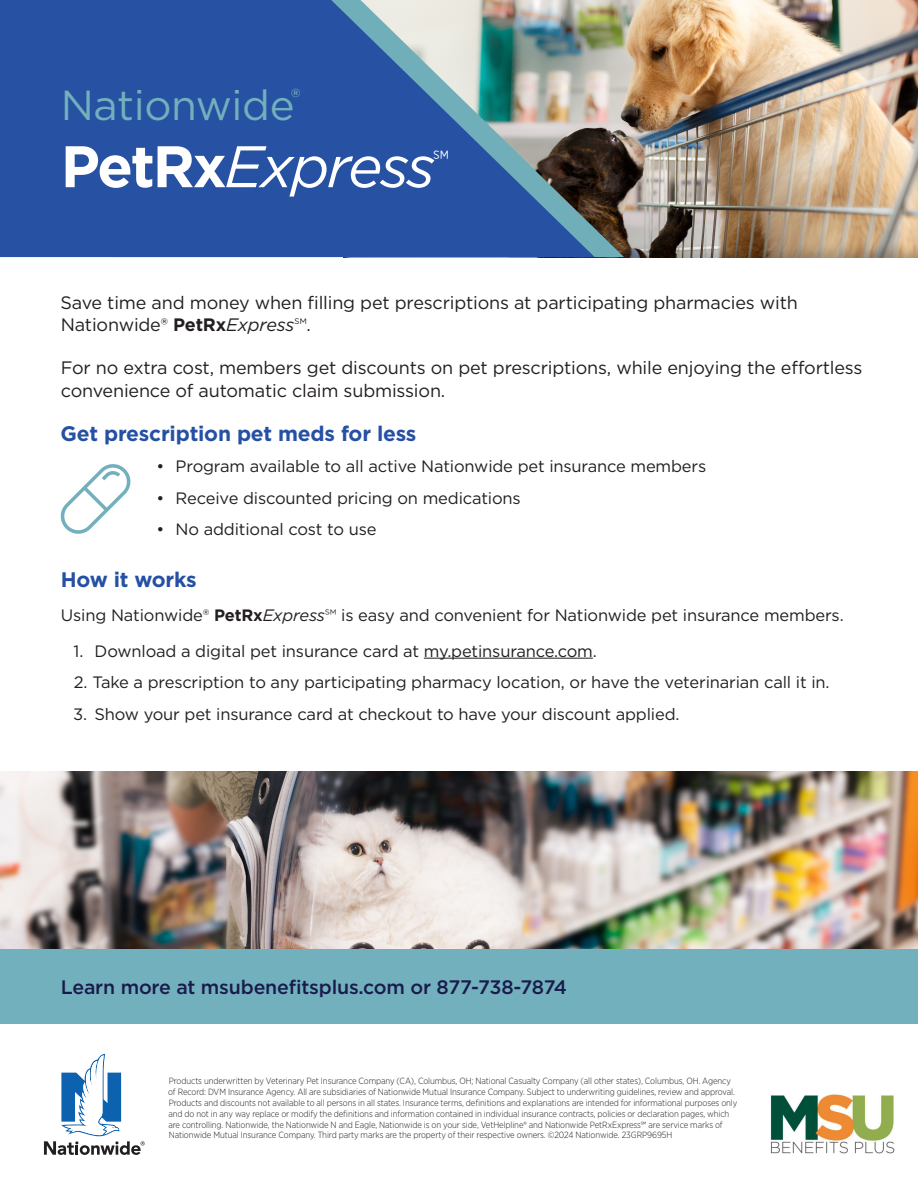
<style>
.page{position:relative;width:918px;height:1188px;background:#fff}
.page>*{position:absolute;margin:0;border:0;box-sizing:border-box;transform-origin:0 0}
.t1{font:italic 58.5px "Gotham";letter-spacing:-.04em;color:#fff}
.t2{font:42px "Gotham";letter-spacing:-.01em;color:#72b0bd}
.t3{font:300 26.25px "Gotham Narrow";color:#fff}
.t4{font:700 21px "Gotham";letter-spacing:-.01em;color:#2650a3}
.t5{font:500 19.5px "Gotham";letter-spacing:-.01em;color:#1a1b4b}
.t6{font:18px/21.6px "Gotham";letter-spacing:-.01em;color:#231f20}
.t7{font:16.5px "Gotham";letter-spacing:-.01em;color:#231f20}
.t8{font:300 9px/10.8px "Gotham Narrow";letter-spacing:-.01em;color:#231f20}
.s1{font-weight:700;font-style:normal}
.s2{font-weight:700}
.s3{font-style:italic}
.s4{font-weight:300}
</style>
<div class="page">
<img style="left:0;top:771px;width:918px;height:178px">
<div style="left:0;top:0;width:918px;height:258px;background:#231f20;opacity:.23"></div>
<hr style="left:424px;top:658px;width:169px;height:1px;background:#231f20">
<img style="left:595px;top:0;width:29px;height:257px">
<svg style="left:0;top:0;width:595px;height:257px;background:#3d63a1"></svg>
<svg style="left:60px;top:464px;width:71px;height:70px"></svg>
<div style="left:0;top:949px;width:918px;height:74px;background:#72b0bd"></div>
<svg style="left:44px;top:1054px;width:101px;height:101px"></svg>
<img style="left:770px;top:1093px;width:125px;height:61px">
<p class="t2" style="left:61px;top:78px;width:241px">Nationwide<sup>®</sup></p>
<p class="t1" style="left:61px;top:129px;width:376px"><span class="s1">PetRx</span>Express</p>
<p class="t3" style="left:433px;top:144px;width:18px">℠</p>
<p class="t6" style="left:61px;top:292px;width:739px">Save time and money when filling pet prescriptions at participating pharmacies with<br>Nationwide® <span class="s2">PetRx</span><span class="s3">Express</span><span class="s4">℠</span>.</p>
<p class="t6" style="left:61px;top:356px;width:803px;line-height:22.5px">For no extra cost, members get discounts on pet prescriptions, while enjoying the effortless convenience of automatic claim submission.</p>
<p class="t4" style="left:61px;top:420px;width:357px">Get prescription pet meds for less</p>
<p class="t7" style="left:157px;top:456px;width:551px">• Program available to all active Nationwide pet insurance members</p>
<p class="t7" style="left:157px;top:488px;width:366px">• Receive discounted pricing on medications</p>
<p class="t7" style="left:157px;top:519px;width:221px">• No additional cost to use</p>
<p class="t4" style="left:61px;top:566px;width:138px">How it works</p>
<p class="t7" style="left:61px;top:604px;width:784px">Using Nationwide® <span class="s2">PetRx</span><span class="s3">Express</span><span class="s4">℠</span> is easy and convenient for Nationwide pet insurance members.</p>
<p class="t7" style="left:74px;top:640px;width:525px">1. Download a digital pet insurance card at my.petinsurance.com.</p>
<p class="t7" style="left:74px;top:672px;width:757px">2. Take a prescription to any participating pharmacy location, or have the veterinarian call it in.</p>
<p class="t7" style="left:73px;top:703px;width:608px">3. Show your pet insurance card at checkout to have your discount applied.</p>
<p class="t5" style="left:61px;top:974px;width:508px">Learn more at msubenefitsplus.com or 877-738-7874</p>
<p class="t8" style="left:168px;top:1076px;width:571px">Products underwritten by Veterinary Pet Insurance Company (CA), Columbus, OH; National Casualty Company (all other states), Columbus, OH. Agency of Record: DVM Insurance Agency. All are subsidiaries of Nationwide Mutual Insurance Company. Subject to underwriting guidelines, review and approval.<br>Products and discounts not available to all persons in all states. Insurance terms, definitions and explanations are intended for informational purposes only and do not in any way replace or modify the definitions and information contained in individual insurance contracts, policies or declaration pages, which are controlling. Nationwide, the Nationwide N and Eagle, Nationwide is on your side, VetHelpline® and Nationwide PetRxExpress℠ are service marks of Nationwide Mutual Insurance Company. Third party marks are the property of their respective owners. ©2024 Nationwide. 23GRP9695H</p>
</div>
